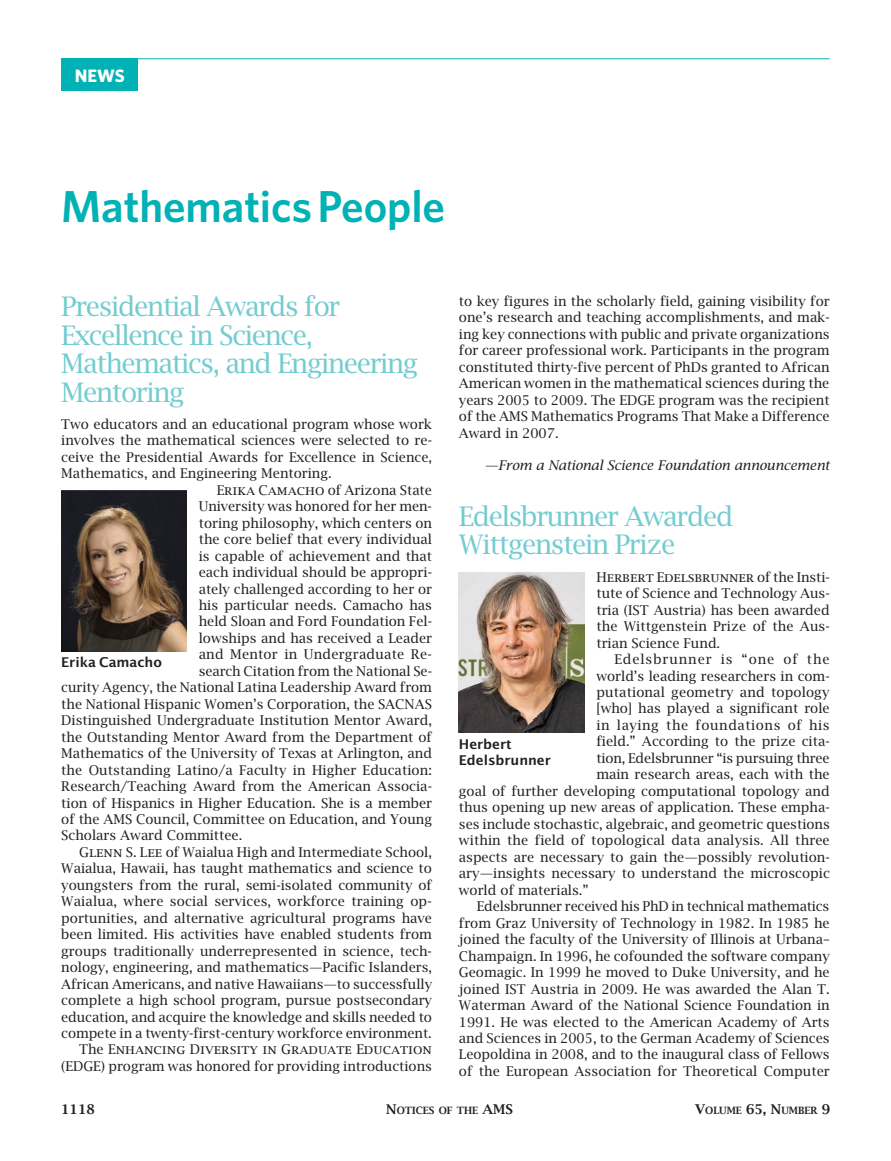
<style>
.page{position:relative;width:891px;height:1161px;background:#fff}
.page>*{position:absolute;margin:0;border:0;box-sizing:border-box;transform-origin:0 0}
.t1{font:600 44.85px "Whitney";color:#00b2b5}
.t2{font:26.85px/28.5px "Lucida Bright";letter-spacing:-.05em;color:#74ccd0}
.t3{font:700 18px "Whitney";color:#fff}
.t4{font:13.5px/16.5px "Lucida Bright";color:#231f20;text-align:justify}
.t5{font:13.5px "Lucida Bright Smallcaps";color:#231f20}
.t6{font:italic 13.5px "Lucida Bright";letter-spacing:-.005em;color:#231f20}
.t7{font:600 13.5px/16.5px "Lucida Sans";letter-spacing:-.005em;color:#231f20}
.t8{font:13.5px "Lucida Bright";letter-spacing:.04em;color:#231f20}
.t9{font:13.5px "Lucida Bright";letter-spacing:.07em;color:#231f20}
.t10{font:600 13.5px "Lucida Bright";color:#231f20}
.t11{font:600 10.05px "Lucida Bright Smallcaps";color:#231f20}
.s1{font-family:"Lucida Bright Smallcaps"}
.s2{font-family:"Lucida Bright"}
.s3{font-size:13.5px}
.s4{font-family:"Lucida Bright";font-size:13.5px}
</style>
<div class="page">
<hr style="left:61px;top:58px;width:769px;height:1px;background:#00b2b5">
<div style="left:61px;top:58px;width:77px;height:33px;background:#00b2b5"></div>
<img style="left:61px;top:490px;width:126px;height:162px">
<img style="left:459px;top:572px;width:125px;height:160px">
<h3 class="t3" style="left:75px;top:64px;width:51px">NEWS</h3>
<h1 class="t1" style="left:61px;top:177px;width:385px">Mathematics People</h1>
<h2 class="t2" style="left:61px;top:292px;width:359px">Presidential Awards for<br>Excellence in Science,<br>Mathematics, and Engineering<br>Mentoring</h2>
<p class="t4" style="left:61px;top:416px;width:372px">Two educators and an educational program whose work</p>
<p class="t4" style="left:61px;top:432px;width:372px">involves the mathematical sciences were selected to re-</p>
<p class="t4" style="left:61px;top:448px;width:372px">ceive the Presidential Awards for Excellence in Science,</p>
<p class="t4" style="left:61px;top:465px;width:272px">Mathematics, and Engineering Mentoring.</p>
<p class="t4" style="left:217px;top:481px;width:217px"><span class="s1">Erika Camacho</span> of Arizona State</p>
<p class="t4" style="left:199px;top:498px;width:235px">University was honored for her men-</p>
<p class="t4" style="left:199px;top:514px;width:235px">toring philosophy, which centers on</p>
<p class="t4" style="left:199px;top:531px;width:235px">the core belief that every individual</p>
<p class="t4" style="left:199px;top:547px;width:235px">is capable of achievement and that</p>
<p class="t4" style="left:199px;top:564px;width:235px">each individual should be appropri-</p>
<p class="t4" style="left:199px;top:580px;width:235px">ately challenged according to her or</p>
<p class="t4" style="left:199px;top:597px;width:235px">his particular needs. Camacho has</p>
<p class="t4" style="left:199px;top:613px;width:235px">held Sloan and Ford Foundation Fel-</p>
<p class="t4" style="left:199px;top:630px;width:235px">lowships and has received a Leader</p>
<p class="t4" style="left:199px;top:646px;width:235px">and Mentor in Undergraduate Re-</p>
<p class="t4" style="left:199px;top:663px;width:235px">search Citation from the National Se-</p>
<p class="t4" style="left:61px;top:679px;width:372px">curity Agency, the National Latina Leadership Award from</p>
<p class="t4" style="left:61px;top:695px;width:372px">the National Hispanic Women’s Corporation, the SACNAS</p>
<p class="t4" style="left:61px;top:712px;width:372px">Distinguished Undergraduate Institution Mentor Award,</p>
<p class="t4" style="left:61px;top:728px;width:372px">the Outstanding Mentor Award from the Department of</p>
<p class="t4" style="left:61px;top:745px;width:372px">Mathematics of the University of Texas at Arlington, and</p>
<p class="t4" style="left:61px;top:761px;width:372px">the Outstanding Latino/a Faculty in Higher Education:</p>
<p class="t4" style="left:61px;top:778px;width:372px">Research/Teaching Award from the American Associa-</p>
<p class="t4" style="left:61px;top:794px;width:372px">tion of Hispanics in Higher Education. She is a member</p>
<p class="t4" style="left:61px;top:811px;width:372px">of the AMS Council, Committee on Education, and Young</p>
<p class="t4" style="left:61px;top:827px;width:183px">Scholars Award Committee.</p>
<p class="t4" style="left:79px;top:844px;width:354px"><span class="s1">Glenn S. Lee</span> of Waialua High and Intermediate School,</p>
<p class="t4" style="left:61px;top:860px;width:372px">Waialua, Hawaii, has taught mathematics and science to</p>
<p class="t4" style="left:61px;top:877px;width:372px">youngsters from the rural, semi-isolated community of</p>
<p class="t4" style="left:61px;top:893px;width:372px">Waialua, where social services, workforce training op-</p>
<p class="t4" style="left:61px;top:909px;width:372px">portunities, and alternative agricultural programs have</p>
<p class="t4" style="left:61px;top:926px;width:372px">been limited. His activities have enabled students from</p>
<p class="t4" style="left:61px;top:942px;width:372px">groups traditionally underrepresented in science, tech-</p>
<p class="t4" style="left:61px;top:959px;width:372px">nology, engineering, and mathematics—Pacific Islanders,</p>
<p class="t4" style="left:61px;top:975px;width:372px">African Americans, and native Hawaiians—to successfully</p>
<p class="t4" style="left:61px;top:992px;width:372px">complete a high school program, pursue postsecondary</p>
<p class="t4" style="left:61px;top:1008px;width:372px">education, and acquire the knowledge and skills needed to</p>
<p class="t4" style="left:61px;top:1025px;width:372px">compete in a twenty-first-century workforce environment.</p>
<p class="t5" style="left:79px;top:1042px;width:354px"><span class="s2">The</span> Enhancing Diversity in Graduate Education</p>
<p class="t4" style="left:61px;top:1058px;width:372px"><span class="s1">(</span>EDGE<span class="s1">)</span> program was honored for providing introductions</p>
<p class="t7" style="left:61px;top:654px;width:102px">Erika Camacho</p>
<p class="t4" style="left:459px;top:292px;width:372px">to key figures in the scholarly field, gaining visibility for one’s research and teaching accomplishments, and mak&shy;ing key connections with public and private organizations for career professional work. Participants in the program constituted thirty-five percent of PhDs granted to African American women in the mathematical sciences during the years 2005 to 2009. The EDGE program was the recipient of the AMS Mathematics Programs That Make a Difference Award in 2007.</p>
<p class="t6" style="left:485px;top:457px;width:347px">—From a National Science Foundation announcement</p>
<h2 class="t2" style="left:459px;top:502px;width:276px">Edelsbrunner Awarded<br>Wittgenstein Prize</h2>
<p class="t5" style="left:596px;top:569px;width:235px">Herbert Edelsbrunner <span class="s2">of the Insti-</span></p>
<p class="t4" style="left:596px;top:585px;width:235px">tute of Science and Technology Aus&shy;tria (IST Austria) has been awarded the Wittgenstein Prize of the Aus&shy;trian Science Fund.</p>
<p class="t9" style="left:614px;top:651px;width:217px">Edelsbrunner is “one of the</p>
<p class="t4" style="left:596px;top:667px;width:235px">world’s leading researchers in com-</p>
<p class="t4" style="left:596px;top:684px;width:235px">putational geometry and topology</p>
<p class="t4" style="left:596px;top:700px;width:235px">[who] has played a significant role</p>
<p class="t8" style="left:596px;top:717px;width:235px">in laying the foundations of his</p>
<p class="t4" style="left:596px;top:733px;width:235px">field.” According to the prize cita-</p>
<p class="t4" style="left:596px;top:750px;width:235px">tion, Edelsbrunner “is pursuing three</p>
<p class="t4" style="left:596px;top:766px;width:235px">main research areas, each with the</p>
<p class="t4" style="left:459px;top:783px;width:372px">goal of further developing computational topology and</p>
<p class="t4" style="left:459px;top:799px;width:372px">thus opening up new areas of application. These empha-</p>
<p class="t4" style="left:459px;top:815px;width:372px">ses include stochastic, algebraic, and geometric questions</p>
<p class="t4" style="left:459px;top:832px;width:372px">within the field of topological data analysis. All three</p>
<p class="t4" style="left:459px;top:848px;width:372px">aspects are necessary to gain the—possibly revolution-</p>
<p class="t4" style="left:459px;top:865px;width:372px">ary—insights necessary to understand the microscopic</p>
<p class="t4" style="left:459px;top:881px;width:131px">world of materials.”</p>
<p class="t4" style="left:477px;top:898px;width:354px">Edelsbrunner received his PhD in technical mathematics</p>
<p class="t4" style="left:459px;top:914px;width:372px">from Graz University of Technology in 1982. In 1985 he</p>
<p class="t4" style="left:459px;top:931px;width:372px">joined the faculty of the University of Illinois at Urbana–</p>
<p class="t4" style="left:459px;top:947px;width:372px">Champaign. In 1996, he cofounded the software company</p>
<p class="t4" style="left:459px;top:964px;width:372px">Geomagic. In 1999 he moved to Duke University, and he</p>
<p class="t4" style="left:459px;top:980px;width:372px">joined IST Austria in 2009. He was awarded the Alan T.</p>
<p class="t4" style="left:459px;top:997px;width:372px">Waterman Award of the National Science Foundation in</p>
<p class="t4" style="left:459px;top:1013px;width:372px">1991. He was elected to the American Academy of Arts</p>
<p class="t4" style="left:459px;top:1030px;width:372px">and Sciences in 2005, to the German Academy of Sciences</p>
<p class="t4" style="left:459px;top:1046px;width:372px">Leopoldina in 2008, and to the inaugural class of Fellows</p>
<p class="t4" style="left:459px;top:1063px;width:372px">of the European Association for Theoretical Computer</p>
<p class="t7" style="left:459px;top:735px;width:93px">Herbert<br>Edelsbrunner</p>
<p class="t10" style="left:61px;top:1101px;width:35px">1118</p>
<p class="t11" style="left:386px;top:1105px;width:128px"><span class="s3">N</span>OTICES OF THE <span class="s3">AMS</span></p>
<p class="t11" style="left:695px;top:1105px;width:137px"><span class="s3">V</span>OLUME <span class="s4">65,</span> <span class="s3">N</span>UMBER <span class="s4">9</span></p>
</div>
